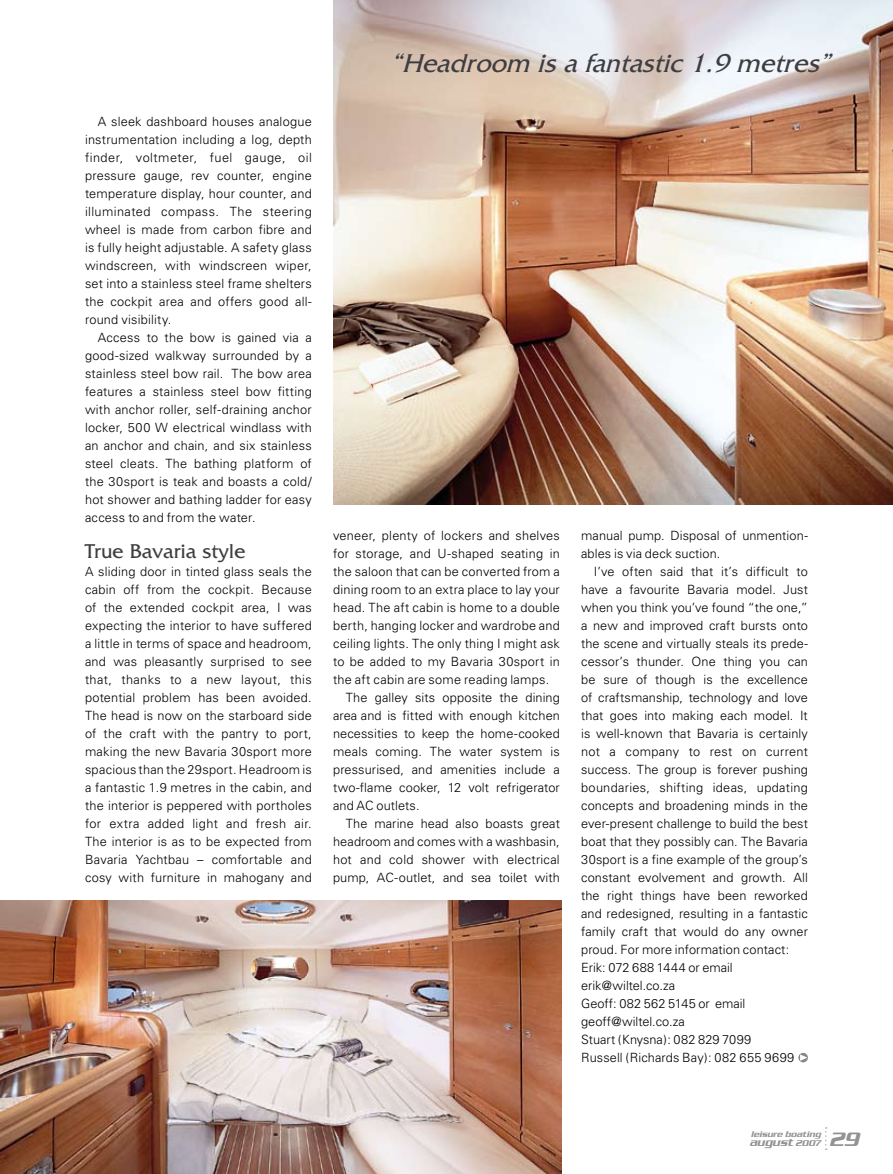
<style>
.page{position:relative;width:893px;height:1174px;background:#fff}
.page>*{position:absolute;margin:0;border:0;box-sizing:border-box;transform-origin:0 0}
.t1{font:italic 27px "Friz Quadrata";color:#3e3e40}
.t2{font:21px "Friz Quadrata";letter-spacing:.01em;color:#3e3e40}
.t3{font:italic 500 21px "Serpentine";color:#929395}
.t4{font:300 12.75px/18px "Univers";letter-spacing:.01em;color:#000;text-align:justify}
.t5{font:italic 500 12px "Serpentine";color:#929395}
.t6{font:italic 500 9px "Serpentine";color:#929395}
.s1{font-size:9px}
</style>
<div class="page">
<svg style="left:825px;top:1127px;width:2px;height:23px"></svg>
<img style="left:333px;top:0;width:560px;height:504px">
<img style="left:0;top:900px;width:561px;height:274px">
<svg style="left:798px;top:1052px;width:10px;height:10px"></svg>
<svg style="left:800px;top:1054px;width:7px;height:6px"></svg>
<p class="t4" style="left:85px;top:112px;width:228px;text-indent:13px">A sleek dashboard houses analogue instrumentation including a log, depth finder, voltmeter, fuel gauge, oil pressure gauge, rev counter, engine temperature display, hour counter, and illuminated compass. The steering wheel is made from carbon fibre and is fully height adjustable. A safety glass windscreen, with windscreen wiper, set into a stainless steel frame shelters the cockpit area and offers good all&shy;round visibility.</p>
<p class="t4" style="left:85px;top:328px;width:228px;text-indent:13px">Access to the bow is gained via a good-sized walkway surrounded by a stainless steel bow rail. The bow area features a stainless steel bow fitting with anchor roller, self-draining anchor locker, 500 W electrical windlass with an anchor and chain, and six stainless steel cleats. The bathing platform of the 30sport is teak and boasts a cold/ hot shower and bathing ladder for easy access to and from the water.</p>
<h2 class="t2" style="left:85px;top:539px;width:162px">True Bavaria style</h2>
<p class="t4" style="left:85px;top:562px;width:228px">A sliding door in tinted glass seals the cabin off from the cockpit. Because of the extended cockpit area, I was expecting the interior to have suffered a little in terms of space and headroom, and was pleasantly surprised to see that, thanks to a new layout, this potential problem has been avoided.<br>The head is now on the starboard side of the craft with the pantry to port, making the new Bavaria 30sport more spacious than the 29sport. Headroom is a fantastic 1.9 metres in the cabin, and the interior is peppered with portholes for extra added light and fresh air.<br>The interior is as to be expected from Bavaria Yachtbau – comfortable and cosy with furniture in mahogany and</p>
<h1 class="t1" style="left:390px;top:48px;width:450px">“Headroom isafantastic1.9 metres”</h1>
<p class="t4" style="left:333px;top:526px;width:228px">veneer, plenty of lockers and shelves</p>
<p class="t4" style="left:333px;top:544px;width:228px">for storage, and U-shaped seating in</p>
<p class="t4" style="left:333px;top:562px;width:228px">the saloon that can be converted from a</p>
<p class="t4" style="left:333px;top:580px;width:228px">dining room to an extra place to lay your</p>
<p class="t4" style="left:333px;top:598px;width:228px">head. The aft cabin is home to a double</p>
<p class="t4" style="left:333px;top:616px;width:228px">berth, hanging locker and wardrobe and</p>
<p class="t4" style="left:333px;top:634px;width:228px">ceiling lights. The only thing I might ask</p>
<p class="t4" style="left:333px;top:652px;width:228px">to be added to my Bavaria 30sport in</p>
<p class="t4" style="left:333px;top:670px;width:218px">the aft cabin are some reading lamps.</p>
<p class="t4" style="left:346px;top:688px;width:216px">The galley sits opposite the dining</p>
<p class="t4" style="left:333px;top:706px;width:228px">area and is fitted with enough kitchen</p>
<p class="t4" style="left:333px;top:724px;width:228px">necessities to keep the home-cooked</p>
<p class="t4" style="left:333px;top:742px;width:228px">meals coming. The water system is</p>
<p class="t4" style="left:333px;top:760px;width:228px">pressurised, and amenities include a</p>
<p class="t4" style="left:333px;top:778px;width:228px">two-flame cooker, 12 volt refrigerator</p>
<p class="t4" style="left:333px;top:796px;width:88px">and AC outlets.</p>
<p class="t4" style="left:346px;top:814px;width:216px">The marine head also boasts great</p>
<p class="t4" style="left:333px;top:832px;width:228px">headroom and comes with a washbasin,</p>
<p class="t4" style="left:333px;top:850px;width:228px">hot and cold shower with electrical</p>
<p class="t4" style="left:333px;top:868px;width:228px">pump, AC-outlet, and sea toilet with</p>
<p class="t4" style="left:581px;top:526px;width:228px">manual pump. Disposal of unmention&shy;ables is via deck suction.</p>
<p class="t4" style="left:581px;top:562px;width:228px;text-align:left;text-indent:13px">I’ve often said that it’s difficult to have a favourite Bavaria model. Just when you think you’ve found “the one,” a new and improved craft bursts onto the scene and virtually steals its prede&shy;cessor’s thunder. One thing you can be sure of though is the excellence of craftsmanship, technology and love that goes into making each model. It is well-known that Bavaria is certainly not a company to rest on current success. The group is forever pushing boundaries, shifting ideas, updating concepts and broadening minds in the ever-present challenge to build the best boat that they possibly can. The Bavaria 30sport is a fine example of the group’s constant evolvement and growth. All the right things have been reworked and redesigned, resulting in a fantastic family craft that would do any owner proud. For more information contact:<br>Erik: 072 688 1444 or email erik@wiltel.co.za<br>Geoff: 082 562 5145 or email geoff@wiltel.co.za<br>Stuart (Knysna): 082 829 7099<br>Russell (Richards Bay): 082 655 9699</p>
<p class="t6" style="left:751px;top:1129px;width:71px">leisure boating</p>
<p class="t5" style="left:749px;top:1135px;width:73px">august <span class="s1">2007</span></p>
<h2 class="t3" style="left:829px;top:1127px;width:31px">29</h2>
</div>
